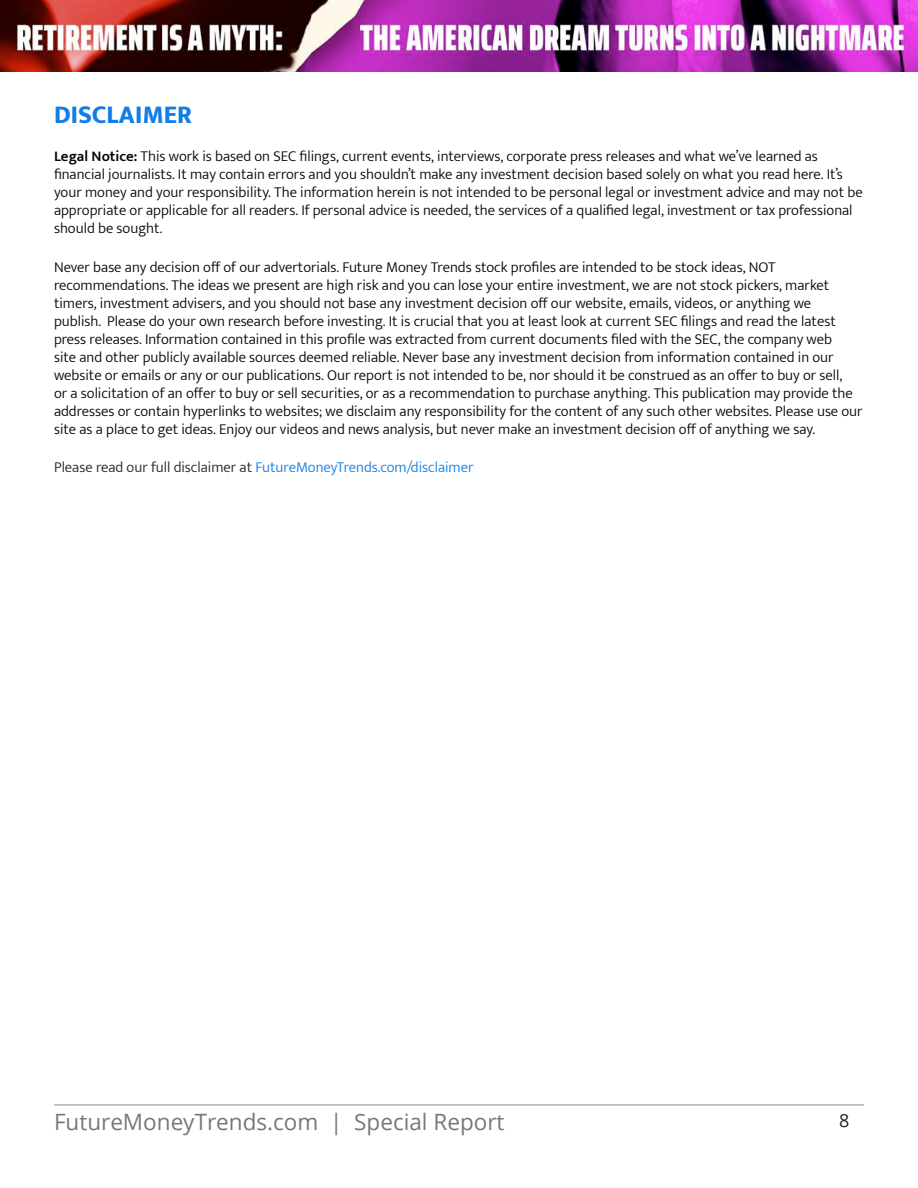
<style>
.page{position:relative;width:918px;height:1188px;background:#fff}
.page>*{position:absolute;margin:0;border:0;box-sizing:border-box;transform-origin:0 0}
.t1{font:800 25.5px "Mukta";color:#127ce7}
.t2{font:22.5px "Open Sans";color:#76787b}
.t3{font:18px "Open Sans";color:#231f20}
.t4{font:300 15px/18px "Mukta";color:#040503}
.t5{font:300 15px "Mukta";color:#127ce7}
.s1{font-weight:600}
.s2{color:#231f20}
</style>
<div class="page">
<img style="left:0;top:0;width:918px;height:72px">
<hr style="left:54px;top:1104px;width:810px;height:2px;background:#bcbdc0">
<p class="t1" style="left:54px;top:99px;width:140px">DISCLAIMER</p>
<p class="t4" style="left:54px;top:147px;width:810px"><span class="s1">Legal Notice:</span> This work is based on SEC filings, current events, interviews, corporate press releases and what we’ve learned as financial journalists. It may contain errors and you shouldn’t make any investment decision based solely on what you read here. It’s your money and your responsibility. The information herein is not intended to be personal legal or investment advice and may not be appropriate or applicable for all readers. If personal advice is needed, the services of a qualified legal, investment or tax professional should be sought.</p>
<p class="t4" style="left:54px;top:257px;width:810px">Never base any decision off of our advertorials. Future Money Trends stock profiles are intended to be stock ideas, NOT recommendations. The ideas we present are high risk and you can lose your entire investment, we are not stock pickers, market timers, investment advisers, and you should not base any investment decision off our website, emails, videos, or anything we<br>publish. Please do your own research before investing. It is crucial that you at least look at current SEC filings and read the latest press releases. Information contained in this profile was extracted from current documents filed with the SEC, the company web<br>site and other publicly available sources deemed reliable. Never base any investment decision from information contained in our website or emails or any or our publications. Our report is not intended to be, nor should it be construed as an offer to buy or sell,<br>or a solicitation of an offer to buy or sell securities, or as a recommendation to purchase anything. This publication may provide the addresses or contain hyperlinks to websites; we disclaim any responsibility for the content of any such other websites. Please use our site as a place to get ideas. Enjoy our videos and news analysis, but never make an investment decision off of anything we say.</p>
<p class="t5" style="left:54px;top:458px;width:421px"><span class="s2">Please read our full disclaimer at</span> FutureMoneyTrends.com/disclaimer</p>
<h2 class="t2" style="left:54px;top:1107px;width:452px">FutureMoneyTrends.com | Special Report</h2>
<p class="t3" style="left:839px;top:1108px;width:12px">8</p>
</div>
